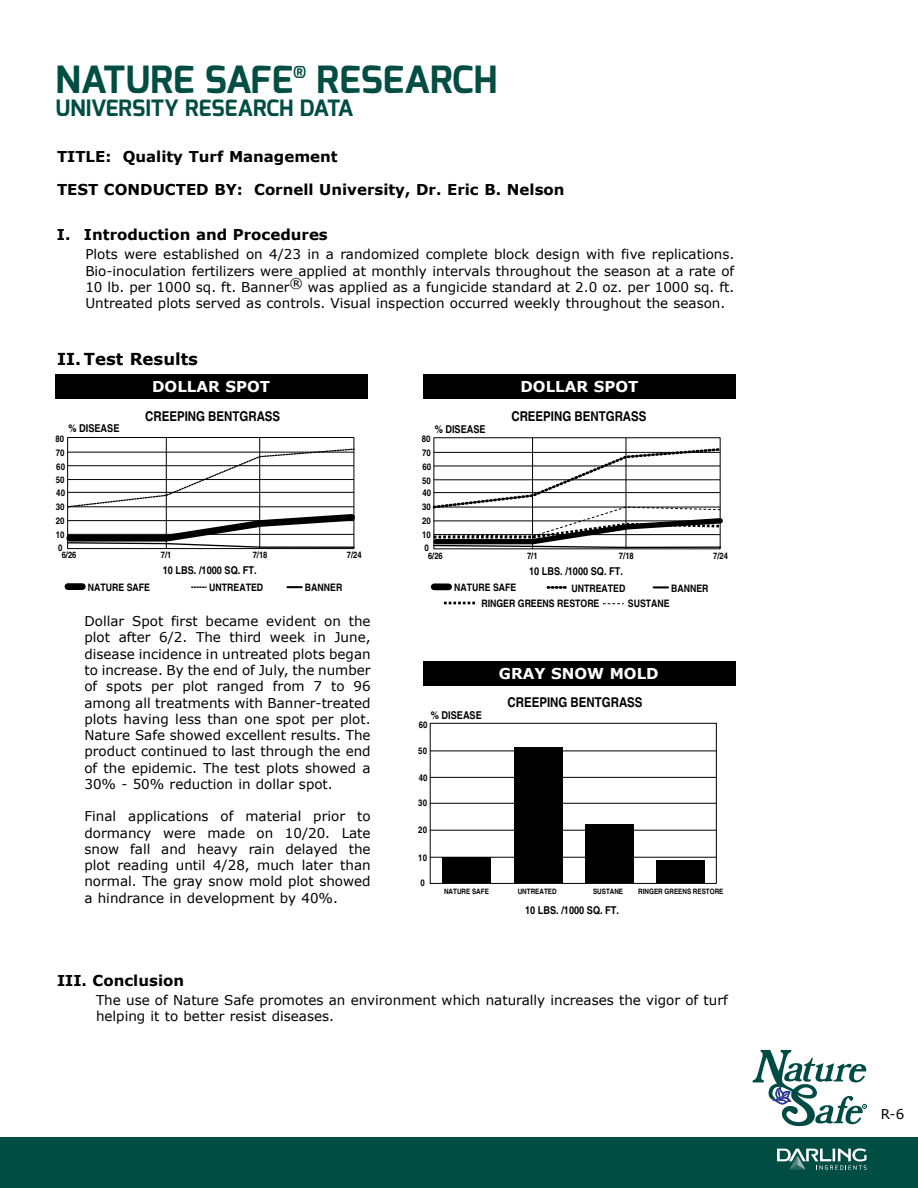
<style>
.page{position:relative;width:918px;height:1188px;background:#fff}
.page>*{position:absolute;margin:0;border:0;box-sizing:border-box;transform-origin:0 0}
.t1{font:700 37.5px "Exo";color:#004d43}
.t2{font:700 22.5px "Exo";color:#004d43}
.t3{font:700 16.5px "Verdana";color:#000}
.t4{font:700 16.5px "Exo";color:#004d43}
.t5{font:700 15px "Verdana";color:#000}
.t6{font:700 15px "Verdana";color:#fff}
.t7{font:13.5px/16.2px "Verdana";color:#000;text-align:justify}
.t8{font:700 13.5px "Helvetica";color:#000;scale:.85 1}
.t9{font:700 10.8px "Helvetica";color:#000;scale:.85 1}
.t10{font:700 10.35px "Helvetica";color:#000;scale:.85 1}
.t11{font:700 9.15px/14.1px "Helvetica";color:#000;text-align:justify;scale:.85 1}
.t12{font:700 9px "Helvetica";color:#000;scale:.85 1}
.t13{font:700 7.35px "Helvetica";color:#000;scale:.85 1}
</style>
<div class="page">
<div style="left:0;top:1137px;width:918px;height:51px;background:#004d43"></div>
<svg style="left:753px;top:1050px;width:114px;height:77px"></svg>
<svg style="left:777px;top:1148px;width:90px;height:22px"></svg>
<div style="left:56px;top:374px;width:312px;height:24px;background:#000"></div>
<div style="left:423px;top:374px;width:313px;height:25px;background:#000"></div>
<svg style="left:287px;top:586px;width:15px;height:2px"></svg>
<div style="left:68px;top:583px;width:14px;height:7px;background:#000"></div>
<svg style="left:192px;top:586px;width:14px;height:2px"></svg>
<hr style="left:166px;top:438px;width:1px;height:110px;background:#000">
<hr style="left:259px;top:438px;width:1px;height:111px;background:#000">
<svg style="left:66px;top:448px;width:289px;height:101px"></svg>
<hr style="left:532px;top:438px;width:1px;height:110px;background:#000">
<hr style="left:626px;top:438px;width:1px;height:111px;background:#000">
<svg style="left:431px;top:447px;width:292px;height:158px"></svg>
<div style="left:423px;top:661px;width:313px;height:25px;background:#000"></div>
<hr style="left:430px;top:751px;width:286px;height:1px;background:#000">
<hr style="left:430px;top:777px;width:286px;height:1px;background:#000">
<hr style="left:430px;top:803px;width:286px;height:1px;background:#000">
<hr style="left:430px;top:830px;width:286px;height:1px;background:#000">
<hr style="left:430px;top:857px;width:286px;height:1px;background:#000">
<div style="left:430px;top:723px;width:287px;height:161px;border:1px solid #000"></div>
<div style="left:442px;top:857px;width:49px;height:26px;background:#000"></div>
<div style="left:514px;top:747px;width:48px;height:136px;background:#000"></div>
<div style="left:585px;top:824px;width:49px;height:59px;background:#000"></div>
<div style="left:656px;top:860px;width:49px;height:23px;background:#000"></div>
<h1 class="t1" style="left:56px;top:55px;width:239px">NATURE SAFE</h1>
<p class="t4" style="left:293px;top:62px;width:15px">®</p>
<h1 class="t1" style="left:317px;top:55px;width:182px">RESEARCH</h1>
<h2 class="t2" style="left:56px;top:93px;width:299px">UNIVERSITY RESEARCH DATA</h2>
<p class="t5" style="left:57px;top:146px;width:282px">TITLE: Quality Turf Management</p>
<p class="t5" style="left:57px;top:179px;width:509px">TEST CONDUCTED BY: Cornell University, Dr. Eric B. Nelson</p>
<p class="t5" style="left:57px;top:224px;width:272px">I. Introduction and Procedures</p>
<p class="t7" style="left:85px;top:246px;width:651px">Plots were established on 4/23 in a randomized complete block design with five replications.<br>Bio-inoculation fertilizers were applied at monthly intervals throughout the season at a rate of 10 lb. per 1000 sq. ft. Banner® was applied as a fungicide standard at 2.0 oz. per 1000 sq. ft.<br>Untreated plots served as controls. Visual inspection occurred weekly throughout the season.</p>
<p class="t3" style="left:57px;top:348px;width:143px">II. Test Results</p>
<p class="t6" style="left:152px;top:376px;width:119px">DOLLAR SPOT</p>
<p class="t6" style="left:521px;top:376px;width:119px">DOLLAR SPOT</p>
<p class="t8" style="left:145px;top:408px;width:161px">CREEPING BENTGRASS</p>
<p class="t8" style="left:511px;top:408px;width:161px">CREEPING BENTGRASS</p>
<p class="t9" style="left:68px;top:422px;width:62px">% DISEASE</p>
<p class="t9" style="left:435px;top:422px;width:62px">% DISEASE</p>
<p class="t11" style="left:55px;top:432px;width:13px">80<br>70<br>60</p>
<p class="t11" style="left:56px;top:474px;width:12px;line-height:12.8px">50<br>40</p>
<p class="t11" style="left:56px;top:500px;width:12px">30<br>20<br>10</p>
<p class="t11" style="left:422px;top:432px;width:13px">80<br>70<br>60</p>
<p class="t11" style="left:422px;top:475px;width:12px;line-height:12.8px">50<br>40</p>
<p class="t11" style="left:422px;top:501px;width:12px">30<br>20<br>10</p>
<p class="t11" style="left:58px;top:541px;width:7px">0</p>
<p class="t12" style="left:62px;top:550px;width:19px">6/26</p>
<p class="t12" style="left:161px;top:550px;width:14px">7/1</p>
<p class="t12" style="left:253px;top:550px;width:19px">7/18</p>
<p class="t12" style="left:347px;top:550px;width:19px">7/24</p>
<p class="t11" style="left:424px;top:542px;width:7px">0</p>
<p class="t12" style="left:428px;top:550px;width:19px">6/26</p>
<p class="t12" style="left:527px;top:550px;width:14px">7/1</p>
<p class="t12" style="left:619px;top:550px;width:19px">7/18</p>
<p class="t12" style="left:713px;top:550px;width:19px">7/24</p>
<p class="t9" style="left:163px;top:564px;width:112px">10 LBS. /1000 SQ. FT.</p>
<p class="t9" style="left:529px;top:564px;width:112px">10 LBS. /1000 SQ. FT.</p>
<p class="t10" style="left:88px;top:581px;width:75px">NATURE SAFE</p>
<p class="t10" style="left:305px;top:581px;width:45px">BANNER</p>
<p class="t10" style="left:209px;top:581px;width:65px">UNTREATED</p>
<p class="t10" style="left:454px;top:581px;width:75px">NATURE SAFE</p>
<p class="t10" style="left:671px;top:582px;width:45px">BANNER</p>
<p class="t10" style="left:571px;top:582px;width:65px">UNTREATED</p>
<p class="t10" style="left:481px;top:597px;width:140px">RINGER GREENS RESTORE</p>
<p class="t10" style="left:628px;top:597px;width:51px">SUSTANE</p>
<p class="t7" style="left:84px;top:613px;width:288px">Dollar Spot first became evident on the plot after 6/2. The third week in June, disease incidence in untreated plots began to increase. By the end of July, the number of spots per plot ranged from 7 to 96 among all treatments with Banner-treated plots having less than one spot per plot.<br>Nature Safe showed excellent results. The product continued to last through the end of the epidemic. The test plots showed a 30% - 50% reduction in dollar spot.</p>
<p class="t7" style="left:84px;top:808px;width:288px">Final applications of material prior to dormancy were made on 10/20. Late snow fall and heavy rain delayed the plot reading until 4/28, much later than normal. The gray snow mold plot showed a hindrance in development by 40%.</p>
<p class="t9" style="left:431px;top:708px;width:61px">% DISEASE</p>
<p class="t11" style="left:419px;top:718px;width:12px">60</p>
<p class="t11" style="left:418px;top:744px;width:12px">50</p>
<p class="t11" style="left:419px;top:771px;width:12px">40</p>
<p class="t11" style="left:418px;top:797px;width:12px">30</p>
<p class="t11" style="left:418px;top:823px;width:12px">20</p>
<p class="t11" style="left:418px;top:851px;width:12px">10</p>
<p class="t11" style="left:420px;top:877px;width:7px">0</p>
<p class="t13" style="left:444px;top:887px;width:54px">NATURE SAFE</p>
<p class="t6" style="left:499px;top:663px;width:161px">GRAY SNOW MOLD</p>
<p class="t8" style="left:508px;top:694px;width:160px">CREEPING BENTGRASS</p>
<p class="t13" style="left:518px;top:887px;width:47px">UNTREATED</p>
<p class="t13" style="left:593px;top:887px;width:37px">SUSTANE</p>
<p class="t13" style="left:638px;top:887px;width:102px">RINGER GREENS RESTORE</p>
<p class="t9" style="left:525px;top:903px;width:112px">10 LBS. /1000 SQ. FT.</p>
<p class="t5" style="left:57px;top:970px;width:129px">III. Conclusion</p>
<p class="t7" style="left:96px;top:992px;width:633px">The use of Nature Safe promotes an environment which naturally increases the vigor of turf helping it to better resist diseases.</p>
<p class="t7" style="left:881px;top:1106px;width:25px">R-6</p>
</div>
